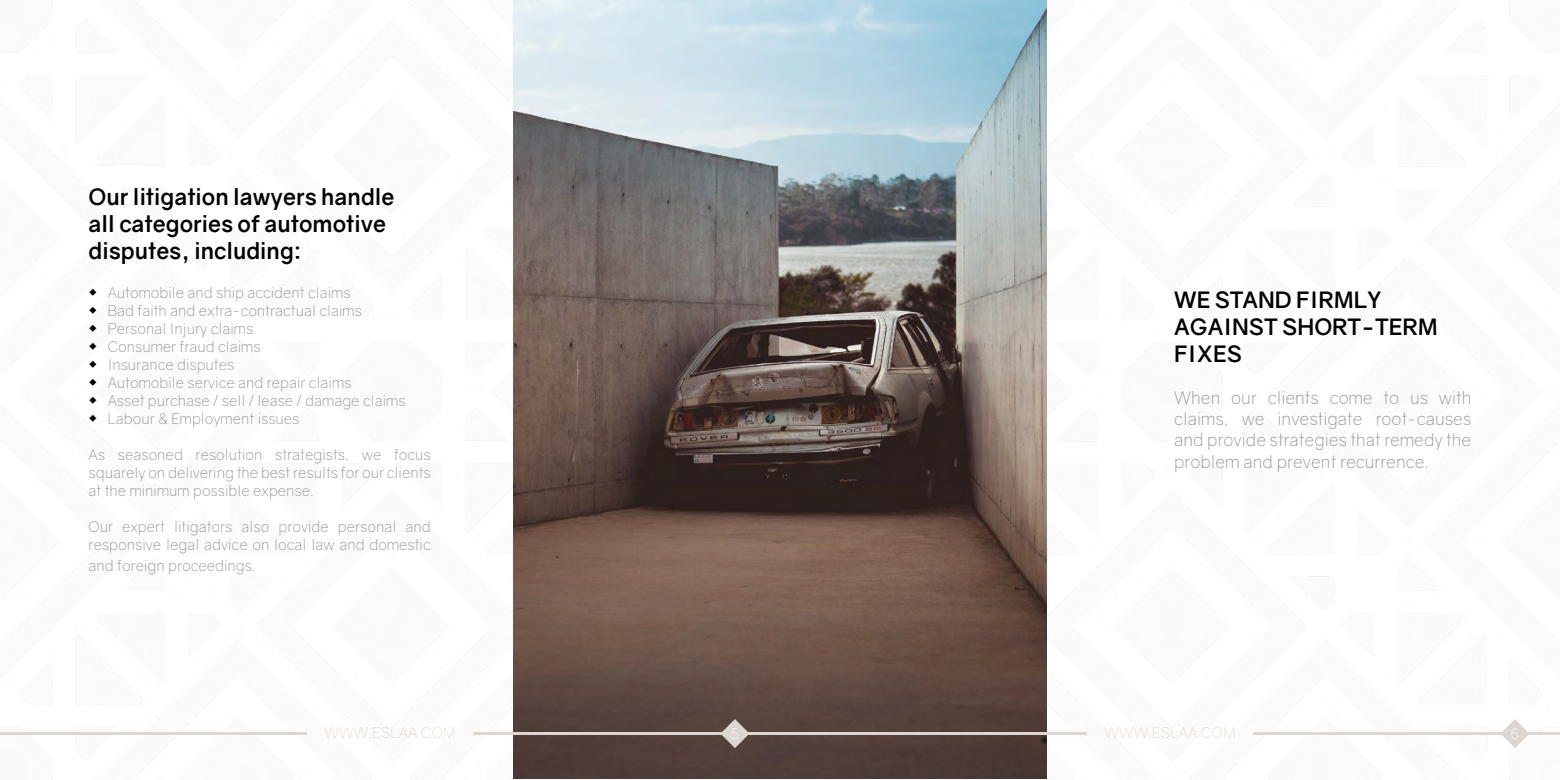
<style>
.page{position:relative;width:1560px;height:780px;background:#fff}
.page>*{position:absolute;margin:0;border:0;box-sizing:border-box;transform-origin:0 0}
.t1{font:700 22.5px/27px "Gravity";color:#000}
.t2{font:300 17.5px/21px "Gravity";color:#888886;text-align:justify}
.t3{font:300 15px/18px "Gravity";color:#888886;text-align:justify}
.t4{font:300 15px "Gravity";letter-spacing:.01em;color:#ded5cf}
.t5{font:300 15px "Gravity";color:#fff}
.s1{font-family:"Arial Unicode MS";font-weight:400;color:#000}
</style>
<div class="page">
<img style="left:513px;top:1px;width:533px;height:777px">
<hr style="left:0;top:732px;width:306px;height:2px;background:#ded6d0">
<hr style="left:473px;top:732px;width:307px;height:2px;background:#ded6d0">
<svg style="left:720px;top:719px;width:29px;height:29px"></svg>
<hr style="left:780px;top:732px;width:306px;height:2px;background:#ded6d0">
<hr style="left:1253px;top:732px;width:306px;height:2px;background:#ded6d0">
<svg style="left:1500px;top:719px;width:29px;height:29px"></svg>
<h1 class="t1" style="left:89px;top:183px;width:307px">Our litigation lawyers handle all categories of automotive disputes, including:</h1>
<p class="t3" style="left:89px;top:283px;width:263px"><span class="s1">◆</span> Automobile and ship accident claims</p>
<p class="t3" style="left:89px;top:301px;width:275px"><span class="s1">◆</span> Bad faith and extra-contractual claims</p>
<p class="t3" style="left:89px;top:319px;width:166px"><span class="s1">◆</span> Personal Injury claims</p>
<p class="t3" style="left:89px;top:337px;width:173px"><span class="s1">◆</span> Consumer fraud claims</p>
<p class="t3" style="left:89px;top:355px;width:147px"><span class="s1">◆</span> Insurance disputes</p>
<p class="t3" style="left:89px;top:373px;width:264px"><span class="s1">◆</span> Automobile service and repair claims</p>
<p class="t3" style="left:89px;top:391px;width:318px"><span class="s1">◆</span> Asset purchase / sell / lease / damage claims</p>
<p class="t3" style="left:89px;top:409px;width:212px"><span class="s1">◆</span> Labour &amp; Employment issues</p>
<p class="t3" style="left:89px;top:445px;width:343px">As seasoned resolution strategists, we focus squarely on delivering the best results for our clients at the minimum possible expense.</p>
<p class="t3" style="left:89px;top:517px;width:343px">Our expert litigators also provide personal and responsive legal advice on local law and domestic</p>
<p class="t3" style="left:89px;top:556px;width:168px">and foreign proceedings.</p>
<h1 class="t1" style="left:1174px;top:287px;width:265px">WE STAND FIRMLY<br>AGAINST SHORT-TERM<br>FIXES</h1>
<p class="t2" style="left:1174px;top:387px;width:298px">When our clients come to us with claims, we investigate root-causes and provide strategies that remedy the problem and prevent recurrence.</p>
<p class="t4" style="left:324px;top:723px;width:133px">WWW.ESLAA.COM</p>
<p class="t5" style="left:730px;top:724px;width:10px">5</p>
<p class="t4" style="left:1104px;top:723px;width:133px">WWW.ESLAA.COM</p>
<p class="t5" style="left:1510px;top:724px;width:10px">6</p>
</div>
